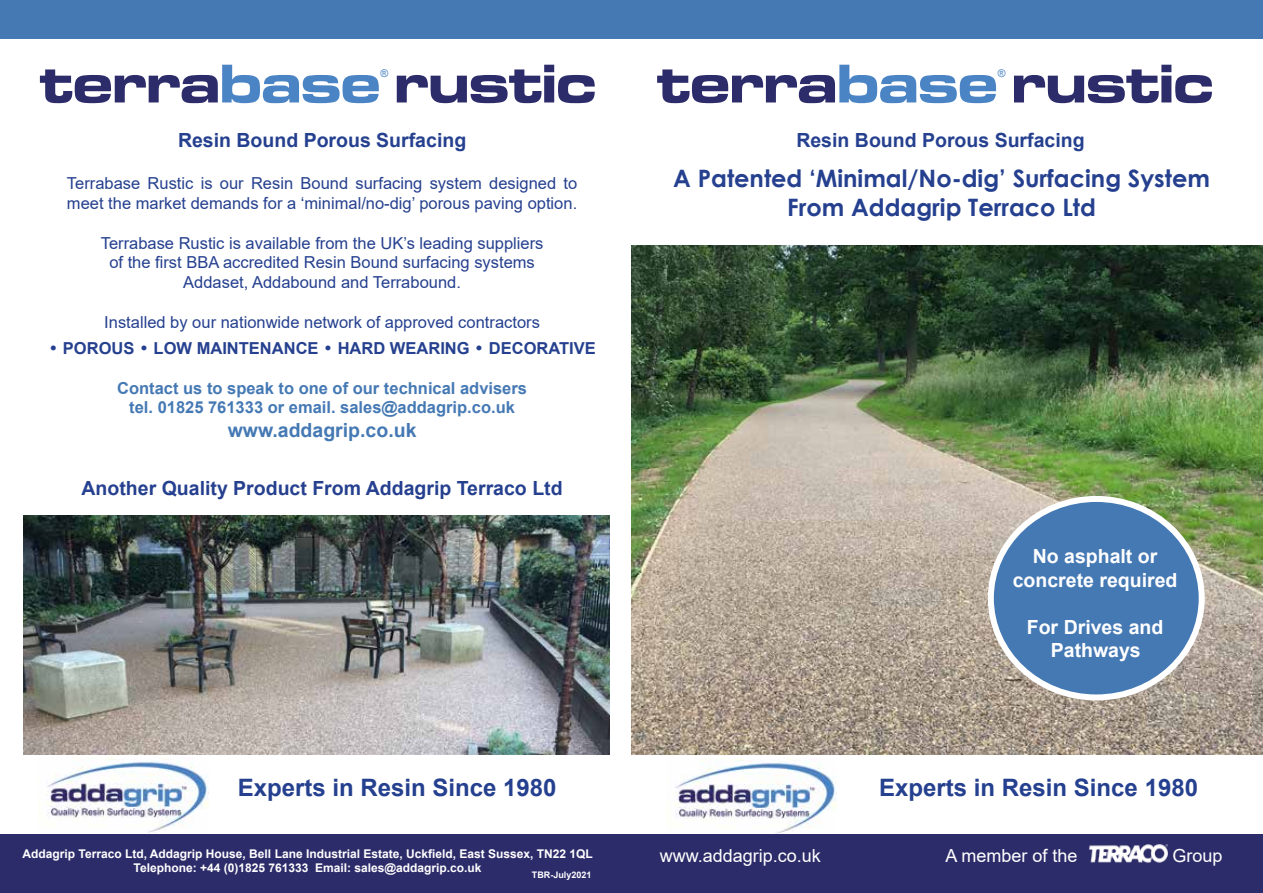
<style>
.page{position:relative;width:1263px;height:893px;background:#fff}
.page>*{position:absolute;margin:0;border:0;box-sizing:border-box;transform-origin:0 0}
.t1{font:56.7px "Microgramma D Bold Exte";color:#2d2c6a}
.t2{font:700 24px/28.8px "Century Gothic";color:#25408f;text-align:center}
.t3{font:700 24px "Arial";color:#25408f}
.t4{font:700 19.5px "Arial";color:#25408f}
.t5{font:700 19.5px/23.4px "Arial";color:#fff;text-align:center}
.t6{font:700 19.5px "Arial";color:#4579b4}
.t7{font:18px "Arial";color:#fff}
.t8{font:16.5px/19.8px "Arial";color:#25408f}
.t9{font:700 16.5px/19.8px "Arial";color:#4579b4;text-align:center}
.t10{font:700 16.5px "Arial";color:#25408f}
.t11{font:700 12px "Arial";color:#fff}
.t12{font:10.65px "Arial";color:#4b84c4}
.t13{font:700 9px "Arial";color:#fff}
.s1{color:#4b84c4}
.s2{font-family:"Century Gothic"}
</style>
<div class="page">
<img style="left:631px;top:245px;width:632px;height:510px">
<div style="left:0;top:0;width:1263px;height:38px;background:#4579b4"></div>
<img style="left:24px;top:515px;width:585px;height:239px">
<img style="left:38px;top:757px;width:170px;height:75px">
<img style="left:666px;top:758px;width:171px;height:76px">
<div style="left:991px;top:499px;width:211px;height:198px;background:#4579b4;border-radius:50%"></div>
<div style="left:988px;top:496px;width:217px;height:204px;border:6px solid #fff;border-radius:50%"></div>
<div style="left:0;top:835px;width:1263px;height:58px;background:#2d2c6a"></div>
<img style="left:1089px;top:845px;width:78px;height:18px">
<h1 class="t1" style="left:40px;top:45px;width:558px">terra<span class="s1">base</span> rustic</h1>
<p class="t12" style="left:380px;top:66px;width:9px">®</p>
<h1 class="t1" style="left:657px;top:45px;width:558px">terra<span class="s1">base</span> rustic</h1>
<p class="t12" style="left:998px;top:66px;width:9px">®</p>
<p class="t4" style="left:178px;top:127px;width:290px">Resin Bound Porous Surfacing</p>
<p class="t4" style="left:796px;top:127px;width:290px">Resin Bound Porous Surfacing</p>
<p class="t8" style="left:67px;top:173px;width:512px">Terrabase Rustic is our Resin Bound surfacing system designed to meet the market demands for a ‘minimal/no-dig’ porous paving option.</p>
<p class="t8" style="left:101px;top:233px;width:444px;text-align:center">Terrabase Rustic is available from the UK’s leading suppliers of the first BBA accredited Resin Bound surfacing systems<br>Addaset, Addabound and Terrabound.</p>
<p class="t8" style="left:104px;top:312px;width:437px">Installed by our nationwide network of approved contractors</p>
<p class="t10" style="left:48px;top:337px;width:549px"><span class="s2">•</span> POROUS <span class="s2">•</span> LOW MAINTENANCE <span class="s2">•</span> HARD WEARING <span class="s2">•</span> DECORATIVE</p>
<p class="t9" style="left:117px;top:378px;width:411px">Contact us to speak to one of our technical advisers tel. 01825 761333 or email. sales@addagrip.co.uk</p>
<p class="t6" style="left:228px;top:416px;width:190px">www.addagrip.co.uk</p>
<p class="t4" style="left:82px;top:475px;width:483px">Another Quality Product From Addagrip Terraco Ltd</p>
<h2 class="t2" style="left:673px;top:163px;width:538px">A Patented ‘Minimal/No-dig’ Surfacing System<br>From Addagrip Terraco Ltd</h2>
<p class="t5" style="left:1013px;top:545px;width:166px">No asphalt or concrete required</p>
<p class="t5" style="left:1027px;top:615px;width:138px">For Drives and<br>Pathways</p>
<h2 class="t3" style="left:238px;top:771px;width:320px">Experts in Resin Since 1980</h2>
<h2 class="t3" style="left:879px;top:771px;width:320px">Experts in Resin Since 1980</h2>
<p class="t11" style="left:23px;top:845px;width:572px">Addagrip Terraco Ltd, Addagrip House, Bell Lane Industrial Estate, Uckfield, East Sussex, TN22 1QL</p>
<p class="t7" style="left:660px;top:843px;width:163px">www.addagrip.co.uk</p>
<p class="t7" style="left:945px;top:843px;width:134px">A member of the</p>
<p class="t7" style="left:1172px;top:843px;width:52px">Group</p>
<p class="t11" style="left:134px;top:860px;width:349px">Telephone: +44 (0)1825 761333 Email: sales@addagrip.co.uk</p>
<p class="t13" style="left:532px;top:868px;width:61px">TBR-July2021</p>
</div>
